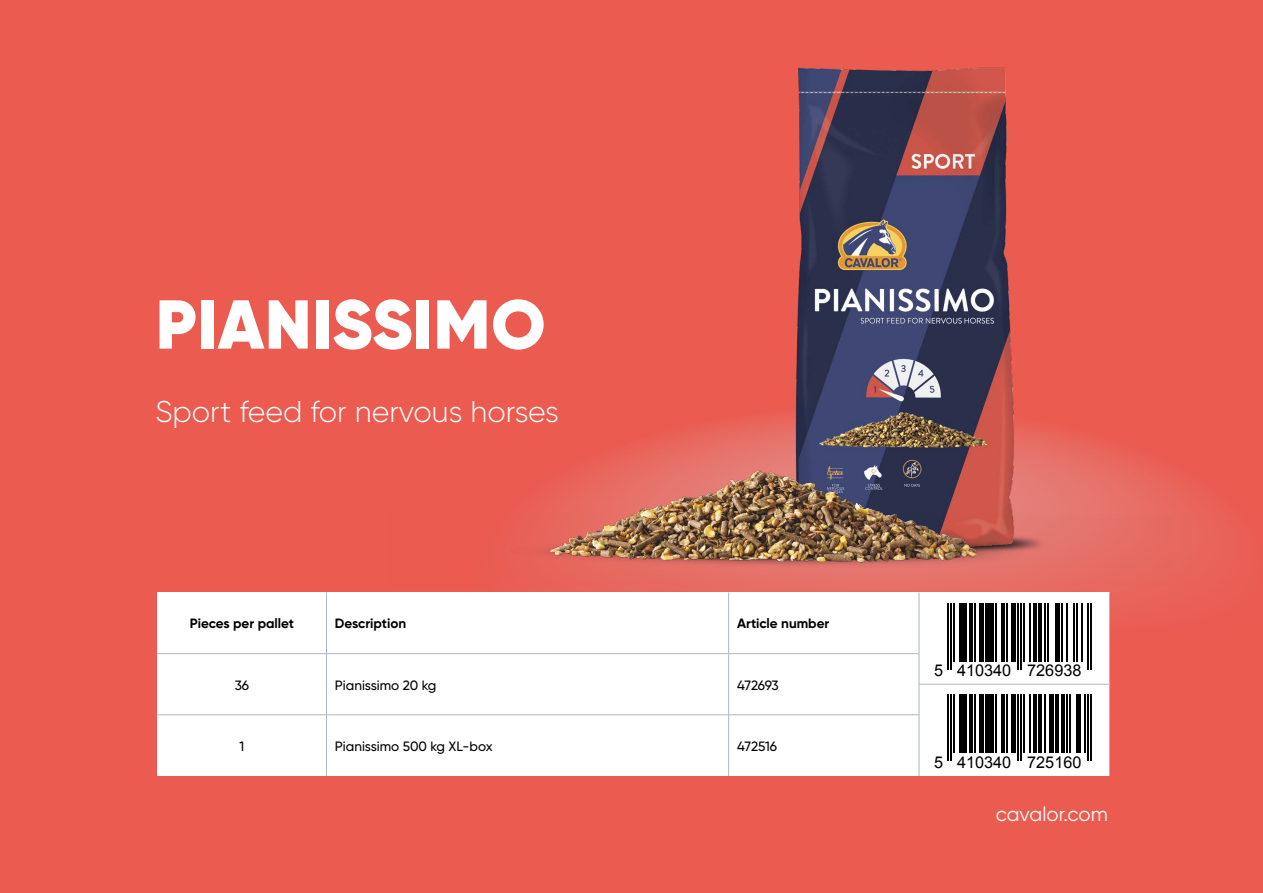
<style>
.page{position:relative;width:1263px;height:893px;background:#eb5b50}
.page>*{position:absolute;margin:0;border:0;box-sizing:border-box;transform-origin:0 0}
.Kop{font:900 69px "Gilroy";letter-spacing:.01em;color:#fff}
.Body{font:300 30px "Gilroy";color:#fff}
.Tussenkop{font:20.1px "Gilroy";color:#fff}
.t1{font:16.2px "Arial";color:#000}
.t2{font:500 13.5px "Gilroy";color:#000}
.t3{font:700 13.5px "Gilroy";color:#000}
</style>
<div class="page">
<svg style="left:670px;top:422px;width:544px;height:180px;fill:#e9645b"></svg>
<div style="left:157px;top:592px;width:953px;height:184px;background:#fff"></div>
<hr style="left:326px;top:592px;width:1px;height:61px;background:#acb8c1">
<hr style="left:728px;top:592px;width:1px;height:61px;background:#acb8c1">
<hr style="left:919px;top:592px;width:1px;height:61px;background:#acb8c1">
<hr style="left:1109px;top:592px;width:1px;height:62px;background:#acb8c1">
<hr style="left:1109px;top:654px;width:1px;height:30px;background:#acb8c1">
<hr style="left:157px;top:653px;width:169px;height:1px;background:#acb8c1">
<hr style="left:326px;top:653px;width:403px;height:1px;background:#acb8c1">
<hr style="left:326px;top:654px;width:1px;height:30px;background:#acb8c1">
<hr style="left:729px;top:653px;width:190px;height:1px;background:#acb8c1">
<hr style="left:728px;top:654px;width:1px;height:30px;background:#acb8c1">
<hr style="left:919px;top:654px;width:1px;height:30px;background:#acb8c1">
<hr style="left:326px;top:684px;width:1px;height:31px;background:#acb8c1">
<hr style="left:728px;top:684px;width:1px;height:31px;background:#acb8c1">
<hr style="left:919px;top:684px;width:191px;height:1px;background:#acb8c1">
<hr style="left:919px;top:684px;width:1px;height:31px;background:#acb8c1">
<hr style="left:1109px;top:684px;width:1px;height:31px;background:#acb8c1">
<hr style="left:1109px;top:715px;width:1px;height:61px;background:#acb8c1">
<hr style="left:157px;top:714px;width:169px;height:1px;background:#acb8c1">
<hr style="left:326px;top:714px;width:403px;height:1px;background:#acb8c1">
<hr style="left:326px;top:715px;width:1px;height:61px;background:#acb8c1">
<hr style="left:729px;top:714px;width:190px;height:1px;background:#acb8c1">
<hr style="left:728px;top:715px;width:1px;height:61px;background:#acb8c1">
<hr style="left:919px;top:715px;width:1px;height:61px;background:#acb8c1">
<hr style="left:947px;top:695px;width:1px;height:66px;background:#000">
<hr style="left:950px;top:695px;width:1px;height:66px;background:#000">
<hr style="left:953px;top:695px;width:1px;height:58px;background:#000">
<hr style="left:959px;top:695px;width:3px;height:58px;background:#000">
<hr style="left:963px;top:695px;width:4px;height:58px;background:#000">
<hr style="left:970px;top:695px;width:3px;height:58px;background:#000">
<hr style="left:974px;top:695px;width:2px;height:58px;background:#000">
<hr style="left:979px;top:695px;width:4px;height:58px;background:#000">
<div style="left:985px;top:695px;width:6px;height:58px;background:#000"></div>
<hr style="left:993px;top:695px;width:1px;height:58px;background:#000">
<hr style="left:996px;top:695px;width:1px;height:58px;background:#000">
<hr style="left:1002px;top:695px;width:3px;height:58px;background:#000">
<hr style="left:1006px;top:695px;width:2px;height:58px;background:#000">
<hr style="left:1011px;top:695px;width:4px;height:58px;background:#000">
<hr style="left:1017px;top:695px;width:1px;height:66px;background:#000">
<hr style="left:1020px;top:695px;width:1px;height:66px;background:#000">
<hr style="left:1023px;top:695px;width:1px;height:58px;background:#000">
<hr style="left:1029px;top:695px;width:1px;height:58px;background:#000">
<hr style="left:1034px;top:695px;width:3px;height:58px;background:#000">
<hr style="left:1038px;top:695px;width:3px;height:58px;background:#000">
<hr style="left:1044px;top:695px;width:2px;height:58px;background:#000">
<hr style="left:1049px;top:695px;width:4px;height:58px;background:#000">
<hr style="left:1055px;top:695px;width:3px;height:58px;background:#000">
<hr style="left:1061px;top:695px;width:3px;height:58px;background:#000">
<hr style="left:1066px;top:695px;width:1px;height:58px;background:#000">
<hr style="left:1069px;top:695px;width:1px;height:58px;background:#000">
<div style="left:1076px;top:695px;width:5px;height:58px;background:#000"></div>
<hr style="left:1084px;top:695px;width:1px;height:58px;background:#000">
<hr style="left:1087px;top:695px;width:2px;height:66px;background:#000">
<hr style="left:1090px;top:695px;width:2px;height:66px;background:#000">
<hr style="left:947px;top:603px;width:1px;height:66px;background:#000">
<hr style="left:950px;top:603px;width:1px;height:66px;background:#000">
<hr style="left:953px;top:603px;width:1px;height:58px;background:#000">
<hr style="left:959px;top:603px;width:3px;height:58px;background:#000">
<hr style="left:963px;top:603px;width:4px;height:58px;background:#000">
<hr style="left:970px;top:603px;width:3px;height:58px;background:#000">
<hr style="left:974px;top:603px;width:2px;height:58px;background:#000">
<hr style="left:979px;top:603px;width:4px;height:58px;background:#000">
<div style="left:985px;top:603px;width:6px;height:58px;background:#000"></div>
<hr style="left:993px;top:603px;width:1px;height:58px;background:#000">
<hr style="left:996px;top:603px;width:1px;height:58px;background:#000">
<hr style="left:1002px;top:603px;width:3px;height:58px;background:#000">
<hr style="left:1006px;top:603px;width:2px;height:58px;background:#000">
<hr style="left:1011px;top:603px;width:4px;height:58px;background:#000">
<hr style="left:1017px;top:603px;width:1px;height:66px;background:#000">
<hr style="left:1020px;top:603px;width:1px;height:66px;background:#000">
<hr style="left:1023px;top:603px;width:1px;height:58px;background:#000">
<hr style="left:1029px;top:603px;width:1px;height:58px;background:#000">
<hr style="left:1034px;top:603px;width:3px;height:58px;background:#000">
<hr style="left:1038px;top:603px;width:3px;height:58px;background:#000">
<hr style="left:1044px;top:603px;width:2px;height:58px;background:#000">
<hr style="left:1047px;top:603px;width:2px;height:58px;background:#000">
<div style="left:1055px;top:603px;width:5px;height:58px;background:#000"></div>
<hr style="left:1061px;top:603px;width:2px;height:58px;background:#000">
<hr style="left:1066px;top:603px;width:1px;height:58px;background:#000">
<hr style="left:1073px;top:603px;width:2px;height:58px;background:#000">
<hr style="left:1076px;top:603px;width:2px;height:58px;background:#000">
<hr style="left:1081px;top:603px;width:1px;height:58px;background:#000">
<hr style="left:1087px;top:603px;width:2px;height:66px;background:#000">
<hr style="left:1090px;top:603px;width:2px;height:66px;background:#000">
<img style="left:758px;top:67px;width:293px;height:447px">
<img style="left:537px;top:514px;width:655px;height:73px">
<img style="left:540px;top:442px;width:457px;height:158px">
<p class="Kop" style="left:156px;top:281px;width:391px">PIANISSIMO</p>
<p class="Body" style="left:155px;top:393px;width:405px">Sport feed for nervous horses</p>
<p class="t3" style="left:190px;top:615px;width:106px">Pieces per pallet</p>
<p class="t3" style="left:335px;top:615px;width:73px">Description</p>
<p class="t3" style="left:737px;top:615px;width:94px">Article number</p>
<p class="t2" style="left:235px;top:677px;width:16px">36</p>
<p class="t2" style="left:335px;top:677px;width:103px">Pianissimo 20 kg</p>
<p class="t2" style="left:737px;top:677px;width:43px">472693</p>
<p class="t2" style="left:240px;top:738px;width:6px">1</p>
<p class="t2" style="left:335px;top:738px;width:159px">Pianissimo 500 kg XL-box</p>
<p class="t2" style="left:737px;top:738px;width:42px">472516</p>
<p class="t1" style="left:934px;top:659px;width:149px">5 410340 726938</p>
<p class="t1" style="left:934px;top:751px;width:149px">5 410340 725160</p>
<p class="Tussenkop" style="left:996px;top:801px;width:113px">cavalor.com</p>
</div>
